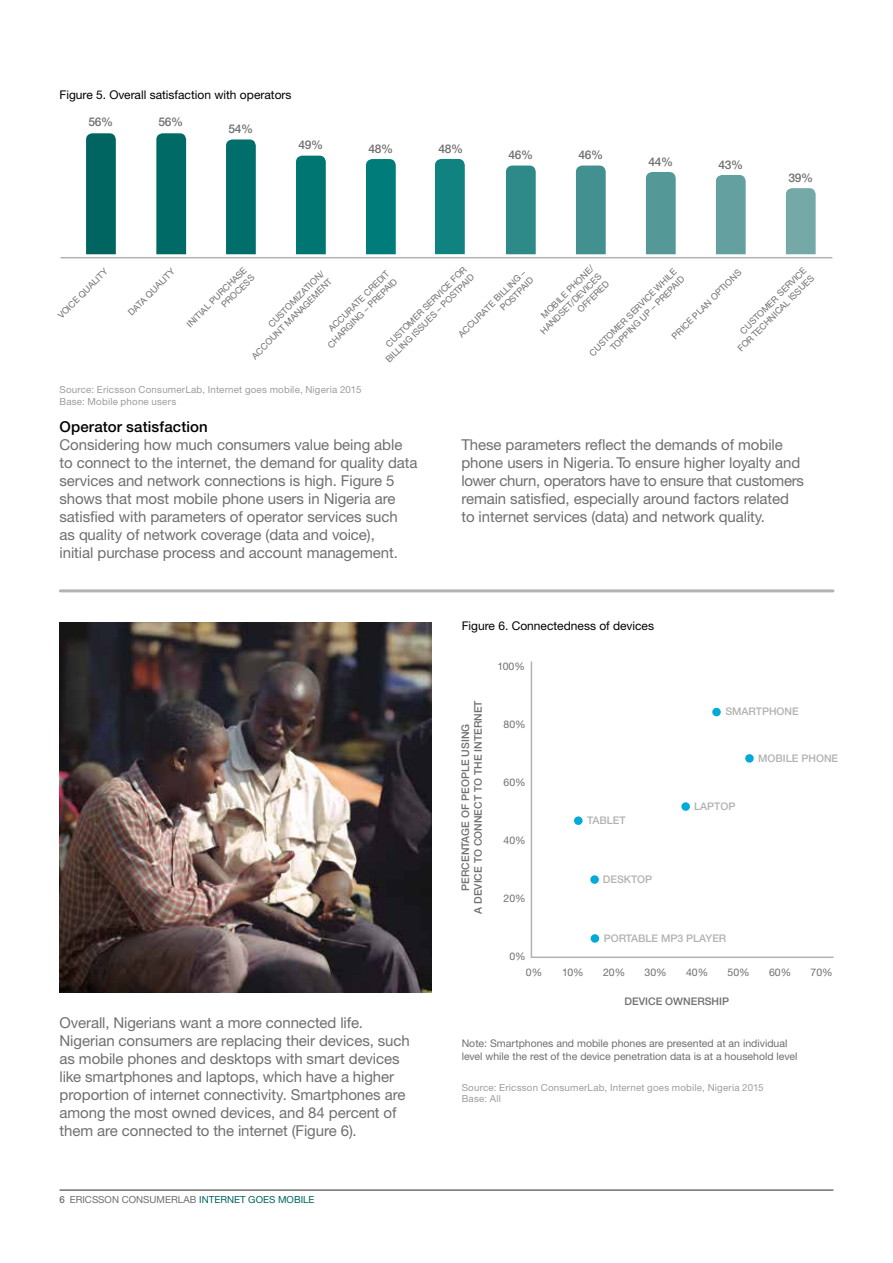
<style>
.page{position:relative;width:893px;height:1263px;background:#fff}
.page>*{position:absolute;margin:0;border:0;box-sizing:border-box;transform-origin:0 0}
.t1{font:15px/18px "Ericsson Sans";letter-spacing:-.005em;color:#706f6f}
.t2{font:500 15px "Ericsson Sans";letter-spacing:.005em;color:#000}
.t3{font:12px "Ericsson Sans";color:#000}
.t4{font:500 12px "Ericsson Sans";letter-spacing:-.025em;color:#706f6f}
.t5{font:10.5px/13.5px "Ericsson Sans";color:#706f6f}
.t6{font:500 10.5px/12.6px "Ericsson Sans";color:#706f6f;text-align:center}
.t7{font:500 10.5px "Ericsson Sans";color:#b3b2b2}
.t8{font:9.75px/11.7px "Ericsson Sans";letter-spacing:.02em;color:#9d9d9c}
.t9{font:9.75px "Ericsson Sans";color:#706f6f}
.t10{font:9px/10.8px "Ericsson Sans";color:#706f6f;text-align:right}
.s1{font-weight:500}
.s2{color:#006460}
</style>
<div class="page">
<hr style="left:60px;top:1189px;width:773px;height:2px;background:#706f6f">
<hr style="left:61px;top:257px;width:771px;height:1px;background:#b3b2b2">
<svg style="left:86px;top:133px;width:30px;height:121px;background:#036662"></svg>
<div style="left:156px;top:133px;width:30px;height:121px;background:#006a66"></div>
<div style="left:226px;top:139px;width:30px;height:115px;background:#006f6c"></div>
<div style="left:296px;top:156px;width:30px;height:98px;background:#007673"></div>
<div style="left:366px;top:159px;width:30px;height:95px;background:#007c7a"></div>
<div style="left:435px;top:159px;width:30px;height:95px;background:#108381"></div>
<div style="left:506px;top:166px;width:30px;height:88px;background:#2d8a89"></div>
<div style="left:576px;top:166px;width:30px;height:88px;background:#429190"></div>
<div style="left:646px;top:172px;width:30px;height:82px;background:#549898"></div>
<div style="left:716px;top:175px;width:30px;height:79px;background:#65a0a0"></div>
<div style="left:786px;top:188px;width:30px;height:66px;background:#74a9a8"></div>
<svg style="left:530px;top:661px;width:304px;height:297px"></svg>
<div style="left:681px;top:802px;width:9px;height:9px;background:#00aad9;border-radius:50%"></div>
<div style="left:712px;top:708px;width:9px;height:8px;background:#00aad9;border-radius:50%"></div>
<div style="left:590px;top:875px;width:9px;height:9px;background:#00aad9;border-radius:50%"></div>
<div style="left:591px;top:934px;width:8px;height:9px;background:#00aad9;border-radius:50%"></div>
<div style="left:745px;top:754px;width:9px;height:9px;background:#00aad9;border-radius:50%"></div>
<div style="left:574px;top:816px;width:9px;height:9px;background:#00aad9;border-radius:50%"></div>
<img style="left:60px;top:622px;width:372px;height:370px">
<hr style="left:60px;top:589px;width:773px;height:3px;background:#b3b2b2">
<p class="t3" style="left:59px;top:88px;width:234px">Figure 5. Overall satisfaction with operators</p>
<p class="t4" style="left:89px;top:115px;width:26px">56%</p>
<p class="t4" style="left:159px;top:115px;width:26px">56%</p>
<p class="t4" style="left:229px;top:122px;width:26px">54%</p>
<p class="t4" style="left:298px;top:138px;width:26px">49%</p>
<p class="t4" style="left:368px;top:142px;width:26px">48%</p>
<p class="t4" style="left:438px;top:142px;width:26px">48%</p>
<p class="t4" style="left:508px;top:148px;width:26px">46%</p>
<p class="t4" style="left:578px;top:148px;width:26px">46%</p>
<p class="t4" style="left:648px;top:155px;width:26px">44%</p>
<p class="t4" style="left:718px;top:158px;width:26px">43%</p>
<p class="t4" style="left:788px;top:171px;width:26px">39%</p>
<p class="t10" style="left:531px;top:321px;width:84px;rotate:-45deg">MOBILE PHONE/<br>HANDSET/DEVICES<br>OFFERED</p>
<p class="t10" style="left:184px;top:322px;width:82px;rotate:-45deg">INITIAL PURCHASE<br>PROCESS</p>
<p class="t10" style="left:376px;top:350px;width:123px;rotate:-45deg">CUSTOMER SERVICE FOR<br>BILLING ISSUES – POSTPAID</p>
<p class="t10" style="left:318px;top:335px;width:96px;rotate:-45deg">ACCURATE CREDIT<br>CHARGING – PREPAID</p>
<p class="t10" style="left:728px;top:338px;width:105px;rotate:-45deg">CUSTOMER SERVICE<br>FOR TECHNICAL ISSUES</p>
<p class="t10" style="left:56px;top:313px;width:68px;rotate:-45deg">VOICE QUALITY</p>
<p class="t10" style="left:126px;top:310px;width:63px;rotate:-45deg">DATA QUALITY</p>
<p class="t10" style="left:242px;top:346px;width:111px;rotate:-45deg">CUSTOMIZATION/<br>ACCOUNT MANAGEMENT</p>
<p class="t10" style="left:456px;top:332px;width:93px;rotate:-45deg">ACCURATE BILLING –<br>POSTPAID</p>
<p class="t10" style="left:669px;top:334px;width:96px;rotate:-45deg">PRICE PLAN OPTIONS</p>
<p class="t10" style="left:587px;top:350px;width:121px;rotate:-45deg">CUSTOMER SERVICE WHILE<br>TOPPING UP – PREPAID</p>
<p class="t8" style="left:59px;top:384px;width:303px">Source: Ericsson ConsumerLab, Internet goes mobile, Nigeria 2015<br>Base: Mobile phone users</p>
<p class="t2" style="left:60px;top:418px;width:150px">Operator satisfaction</p>
<p class="t1" style="left:60px;top:435px;width:360px">Considering how much consumers value being able to connect to the internet, the demand for quality data services and network connections is high. Figure 5 shows that most mobile phone users in Nigeria are satisfied with parameters of operator services such<br>as quality of network coverage (data and voice),<br>initial purchase process and account management.</p>
<p class="t1" style="left:461px;top:435px;width:344px">These parameters reflect the demands of mobile phone users in Nigeria. To ensure higher loyalty and lower churn, operators have to ensure that customers remain satisfied, especially around factors related to internet services (data) and network quality.</p>
<p class="t3" style="left:462px;top:619px;width:194px">Figure 6. Connectedness of devices</p>
<p class="t1" style="left:60px;top:1014px;width:352px">Overall, Nigerians want a more connected life.<br>Nigerian consumers are replacing their devices, such as mobile phones and desktops with smart devices like smartphones and laptops, which have a higher proportion of internet connectivity. Smartphones are among the most owned devices, and 84 percent of them are connected to the internet (Figure 6).</p>
<p class="t9" style="left:60px;top:1194px;width:257px"><span class="s1">6</span> ERICSSON CONSUMERLAB <span class="s2">INTERNET GOES MOBILE</span></p>
<p class="t6" style="left:459px;top:914px;width:215px;rotate:-90deg">PERCENTAGE OF PEOPLE USING<br>A DEVICE TO CONNECT TO THE INTERNET</p>
<p class="t5" style="left:497px;top:659px;width:29px">100%</p>
<p class="t5" style="left:503px;top:717px;width:24px">80%</p>
<p class="t5" style="left:503px;top:775px;width:24px">60%</p>
<p class="t5" style="left:503px;top:833px;width:24px">40%</p>
<p class="t5" style="left:503px;top:891px;width:24px">20%</p>
<p class="t5" style="left:509px;top:949px;width:18px">0%</p>
<p class="t7" style="left:725px;top:706px;width:75px">SMARTPHONE</p>
<p class="t7" style="left:587px;top:814px;width:40px">TABLET</p>
<p class="t7" style="left:603px;top:874px;width:51px">DESKTOP</p>
<p class="t7" style="left:694px;top:800px;width:43px">LAPTOP</p>
<p class="t7" style="left:604px;top:932px;width:124px">PORTABLE MP3 PLAYER</p>
<p class="t7" style="left:758px;top:752px;width:81px">MOBILE PHONE</p>
<p class="t5" style="left:526px;top:966px;width:18px">0%</p>
<p class="t5" style="left:562px;top:966px;width:23px">10%</p>
<p class="t5" style="left:603px;top:966px;width:24px">20%</p>
<p class="t5" style="left:645px;top:966px;width:24px">30%</p>
<p class="t5" style="left:686px;top:966px;width:24px">40%</p>
<p class="t5" style="left:728px;top:966px;width:24px">50%</p>
<p class="t5" style="left:769px;top:966px;width:24px">60%</p>
<p class="t5" style="left:811px;top:966px;width:24px">70%</p>
<p class="t6" style="left:625px;top:995px;width:106px">DEVICE OWNERSHIP</p>
<p class="t5" style="left:462px;top:1036px;width:337px">Note: Smartphones and mobile phones are presented at an individual level while the rest of the device penetration data is at a household level</p>
<p class="t8" style="left:462px;top:1081px;width:303px">Source: Ericsson ConsumerLab, Internet goes mobile, Nigeria 2015<br>Base: All</p>
</div>
